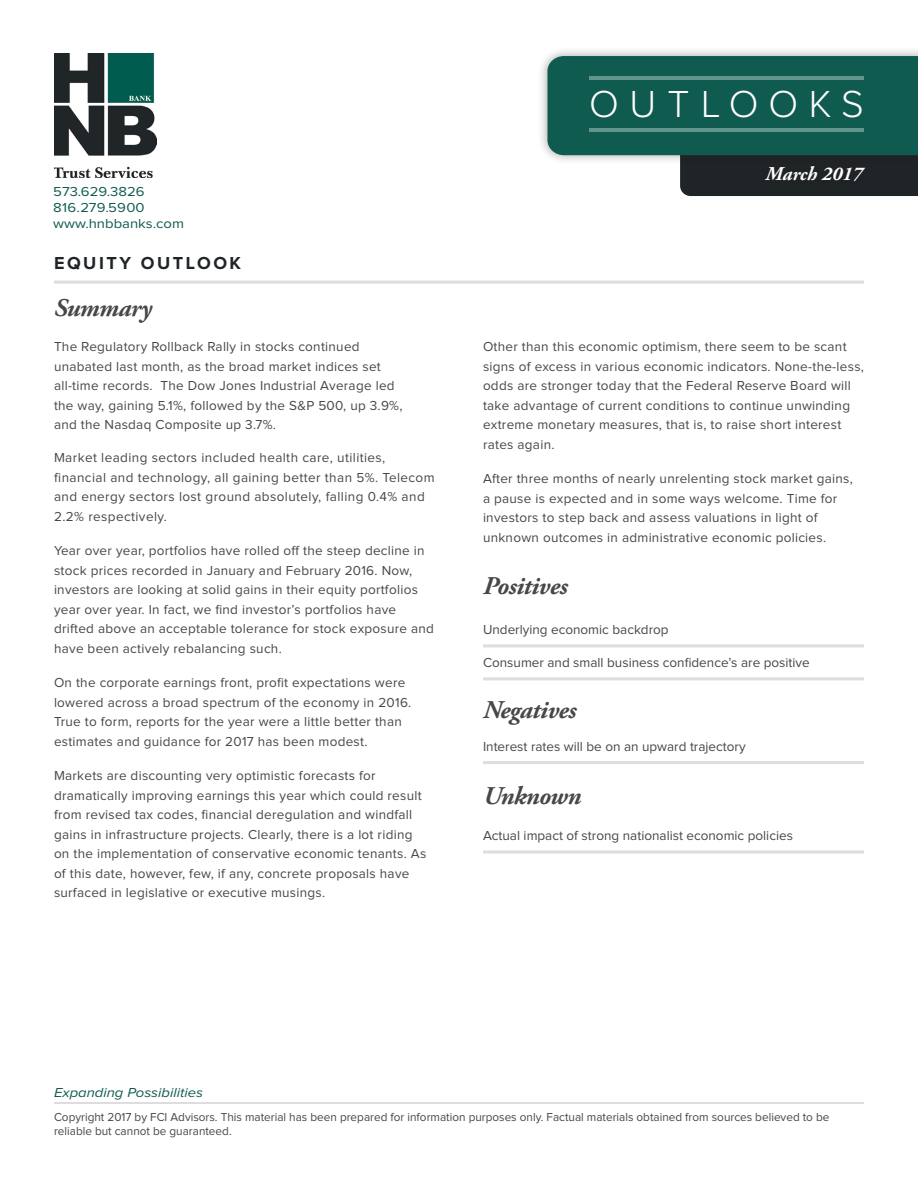
<style>
.page{position:relative;width:918px;height:1188px;background:#fff}
.page>*{position:absolute;margin:0;border:0;box-sizing:border-box;transform-origin:0 0}
.t1{font:300 39px "Proxima Nova";letter-spacing:.27em;color:#fff}
.bullets-square{font:italic 700 25.5px "Adobe Garamond Pro";letter-spacing:-.02em;color:#464747}
.palatino-main{font:italic 700 25.5px "Adobe Garamond Pro";letter-spacing:-.02em;color:#464747}
.t2{font:italic 700 19.5px "Adobe Garamond Pro";color:#fff}
.t3{font:700 18px "Proxima Nova";letter-spacing:.14em;color:#1f2427}
.palatino-main-2{font:13.5px/19.5px "Proxima Nova";letter-spacing:.02em;color:#464747}
.bullets-square-2{font:13.5px "Proxima Nova";color:#464747}
.t4{font:13.5px/16.2px "Proxima Nova";color:#0f5b4f;scale:1.1 1}
.t5{font:italic 13.5px "Proxima Nova";color:#0f5b4f;scale:1.1 1}
.t6{font:12px/14.4px "Proxima Nova";color:#464747}
</style>
<div class="page">
<div style="left:538px;top:46px;width:380px;height:119px;background:#231f20;opacity:.38"></div>
<svg style="left:547px;top:56px;width:371px;height:140px;background:#2d655d"></svg>
<hr style="left:589px;top:76px;width:275px;height:4px;background:#62948c">
<hr style="left:589px;top:128px;width:275px;height:4px;background:#62948c">
<div style="left:760px;top:162px;width:109px;height:25px;background:#231f20"></div>
<hr style="left:483px;top:644px;width:381px;height:3px;background:#dedcdc">
<hr style="left:483px;top:677px;width:381px;height:3px;background:#dedcdc">
<hr style="left:483px;top:761px;width:381px;height:3px;background:#dedcdc">
<hr style="left:483px;top:851px;width:381px;height:3px;background:#dedcdc">
<hr style="left:54px;top:281px;width:810px;height:3px;background:#dedcdc">
<hr style="left:54px;top:1102px;width:810px;height:2px;background:#dedcdc">
<img style="left:54px;top:53px;width:103px;height:124px">
<h1 class="t1" style="left:589px;top:86px;width:276px">OUTLOOKS</h1>
<p class="t4" style="left:53px;top:184px;width:120px">573.629.3826<br>816.279.5900 www.hnbbanks.com</p>
<p class="t3" style="left:54px;top:254px;width:189px">EQUITY OUTLOOK</p>
<p class="bullets-square" style="left:54px;top:293px;width:99px">Summary</p>
<p class="palatino-main-2" style="left:54px;top:338px;width:350px">The Regulatory Rollback Rally in stocks continued unabated last month, as the broad market indices set all-time records. The Dow Jones Industrial Average led the way, gaining 5.1%, followed by the S&amp;P 500, up 3.9%, and the Nasdaq Composite up 3.7%.</p>
<p class="palatino-main-2" style="left:54px;top:449px;width:382px">Market leading sectors included health care, utilities, financial and technology, all gaining better than 5%. Telecom and energy sectors lost ground absolutely, falling 0.4% and 2.2% respectively.</p>
<p class="palatino-main-2" style="left:54px;top:542px;width:382px">Year over year, portfolios have rolled off the steep decline in stock prices recorded in January and February 2016. Now, investors are looking at solid gains in their equity portfolios year over year. In fact, we find investor’s portfolios have drifted above an acceptable tolerance for stock exposure and have been actively rebalancing such.</p>
<p class="palatino-main-2" style="left:54px;top:674px;width:359px">On the corporate earnings front, profit expectations were lowered across a broad spectrum of the economy in 2016.<br>True to form, reports for the year were a little better than estimates and guidance for 2017 has been modest.</p>
<p class="palatino-main-2" style="left:54px;top:767px;width:374px">Markets are discounting very optimistic forecasts for dramatically improving earnings this year which could result from revised tax codes, financial deregulation and windfall gains in infrastructure projects. Clearly, there is a lot riding on the implementation of conservative economic tenants. As of this date, however, few, if any, concrete proposals have surfaced in legislative or executive musings.</p>
<h3 class="t2" style="left:765px;top:162px;width:99px">March 2017</h3>
<p class="palatino-main-2" style="left:483px;top:338px;width:383px">Other than this economic optimism, there seem to be scant signs of excess in various economic indicators. None-the-less, odds are stronger today that the Federal Reserve Board will take advantage of current conditions to continue unwinding extreme monetary measures, that is, to raise short interest rates again.</p>
<p class="palatino-main-2" style="left:483px;top:470px;width:371px">After three months of nearly unrelenting stock market gains, a pause is expected and in some ways welcome. Time for investors to step back and assess valuations in light of unknown outcomes in administrative economic policies.</p>
<p class="palatino-main" style="left:483px;top:571px;width:86px">Positives</p>
<p class="bullets-square-2" style="left:483px;top:623px;width:187px">Underlying economic backdrop</p>
<p class="bullets-square-2" style="left:483px;top:656px;width:328px">Consumer and small business confidence’s are positive</p>
<p class="bullets-square" style="left:483px;top:695px;width:95px">Negatives</p>
<p class="bullets-square-2" style="left:483px;top:740px;width:264px">Interest rates will be on an upward trajectory</p>
<p class="bullets-square" style="left:483px;top:782px;width:100px">Unknown</p>
<p class="bullets-square-2" style="left:483px;top:829px;width:311px">Actual impact of strong nationalist economic policies</p>
<p class="t5" style="left:54px;top:1086px;width:137px">Expanding Possibilities</p>
<p class="t6" style="left:54px;top:1110px;width:777px">Copyright 2017 by FCI Advisors. This material has been prepared for information purposes only. Factual materials obtained from sources believed to be reliable but cannot be guaranteed.</p>
</div>
